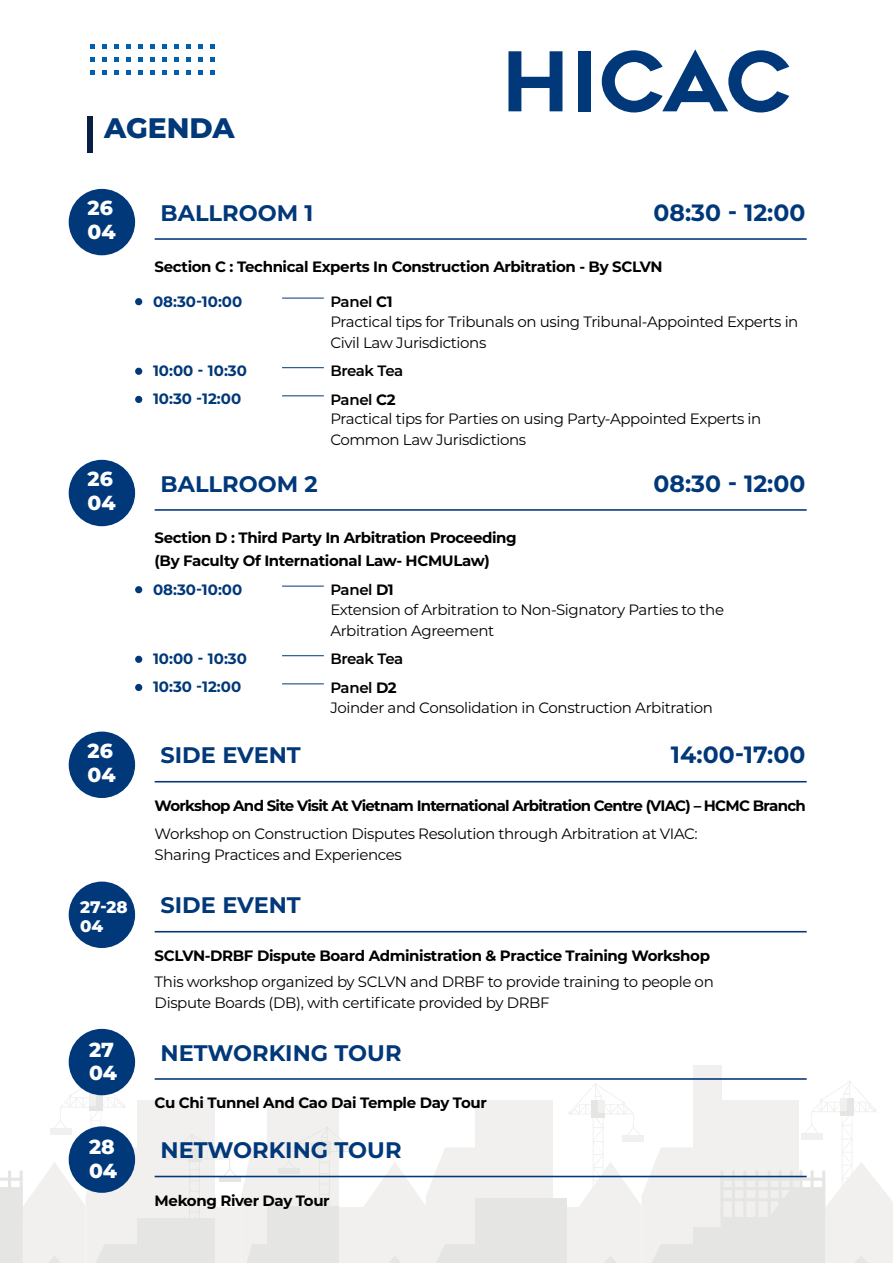
<style>
.page{position:relative;width:893px;height:1263px;background:#fff}
.page>*{position:absolute;margin:0;border:0;box-sizing:border-box;transform-origin:0 0}
.t1{font:82.2px "Renogare";letter-spacing:-.015em;color:#003879}
.t2{font:800 28.2px "Montserrat";color:#003879}
.t3{font:700 23.55px "Montserrat";color:#003879}
.t4{font:700 22.5px "Montserrat";color:#003879}
.t5{font:800 20.25px/23.9px "Montserrat";color:#fff}
.t6{font:800 16.65px/19.6px "Montserrat";color:#fff}
.t7{font:15px/21px "Montserrat";letter-spacing:-.025em;color:#000}
.t8{font:700 15px/22.5px "Montserrat";letter-spacing:-.025em;color:#000}
.t9{font:700 15px "Montserrat";letter-spacing:-.05em;color:#000}
.t10{font:700 15px "Montserrat";color:#003879}
.t11{font:600 15px "Montserrat";letter-spacing:-.03em;color:#000}
.s1{font-weight:700}
.s2{font-weight:600}
</style>
<div class="page">
<div style="left:137px;top:1100px;width:78px;height:163px;background:#f2f0ef"></div>
<div style="left:203px;top:1207px;width:38px;height:56px;background:#f2f0ef"></div>
<svg style="left:0;top:1077px;width:137px;height:186px"></svg>
<div style="left:137px;top:1218px;width:78px;height:45px;background:#e5e5e3"></div>
<svg style="left:241px;top:1147px;width:27px;height:116px"></svg>
<svg style="left:229px;top:1168px;width:8px;height:8px"></svg>
<svg style="left:231px;top:1177px;width:10px;height:4px"></svg>
<svg style="left:165px;top:1134px;width:66px;height:84px"></svg>
<div style="left:188px;top:1148px;width:13px;height:14px;background:#e5e5e3"></div>
<div style="left:475px;top:1100px;width:78px;height:163px;background:#f2f0ef"></div>
<div style="left:540px;top:1207px;width:39px;height:56px;background:#e9e7e4"></div>
<div style="left:693px;top:1066px;width:28px;height:197px;background:#f2f0ef"></div>
<div style="left:268px;top:1100px;width:71px;height:163px;background:#f2f0ef"></div>
<div style="left:328px;top:1207px;width:35px;height:56px;background:#f2f0ef"></div>
<div style="left:475px;top:1198px;width:91px;height:65px;background:#e5e5e3"></div>
<svg style="left:568px;top:1083px;width:125px;height:180px"></svg>
<svg style="left:720px;top:1080px;width:173px;height:183px"></svg>
<div style="left:693px;top:1228px;width:28px;height:35px;background:#e5e5e3"></div>
<div style="left:268px;top:1207px;width:71px;height:56px;background:#e5e5e3"></div>
<svg style="left:363px;top:1147px;width:115px;height:116px"></svg>
<div style="left:278px;top:1168px;width:22px;height:6px;background:#e5e5e3"></div>
<svg style="left:288px;top:1127px;width:66px;height:80px"></svg>
<div style="left:318px;top:1141px;width:13px;height:14px;background:#e5e5e3"></div>
<svg style="left:90px;top:44px;width:4px;height:5px"></svg>
<svg style="left:102px;top:44px;width:5px;height:5px"></svg>
<svg style="left:114px;top:44px;width:5px;height:5px"></svg>
<svg style="left:126px;top:44px;width:5px;height:5px"></svg>
<svg style="left:138px;top:44px;width:5px;height:5px"></svg>
<svg style="left:150px;top:44px;width:5px;height:5px"></svg>
<svg style="left:162px;top:44px;width:5px;height:5px"></svg>
<svg style="left:174px;top:44px;width:5px;height:5px"></svg>
<svg style="left:186px;top:44px;width:5px;height:5px"></svg>
<svg style="left:198px;top:44px;width:5px;height:5px"></svg>
<svg style="left:210px;top:44px;width:5px;height:5px"></svg>
<svg style="left:90px;top:57px;width:4px;height:5px"></svg>
<svg style="left:102px;top:57px;width:5px;height:5px"></svg>
<svg style="left:114px;top:57px;width:5px;height:5px"></svg>
<svg style="left:126px;top:57px;width:5px;height:5px"></svg>
<svg style="left:138px;top:57px;width:5px;height:5px"></svg>
<svg style="left:150px;top:57px;width:5px;height:5px"></svg>
<svg style="left:162px;top:57px;width:5px;height:5px"></svg>
<svg style="left:174px;top:57px;width:5px;height:5px"></svg>
<svg style="left:186px;top:57px;width:5px;height:5px"></svg>
<svg style="left:198px;top:57px;width:5px;height:5px"></svg>
<svg style="left:210px;top:57px;width:5px;height:5px"></svg>
<svg style="left:90px;top:71px;width:4px;height:4px"></svg>
<svg style="left:102px;top:71px;width:5px;height:4px"></svg>
<svg style="left:114px;top:71px;width:5px;height:4px"></svg>
<svg style="left:126px;top:71px;width:5px;height:4px"></svg>
<svg style="left:138px;top:71px;width:5px;height:4px"></svg>
<svg style="left:150px;top:71px;width:5px;height:4px"></svg>
<svg style="left:162px;top:71px;width:5px;height:4px"></svg>
<svg style="left:174px;top:71px;width:5px;height:4px"></svg>
<svg style="left:186px;top:71px;width:5px;height:4px"></svg>
<svg style="left:198px;top:71px;width:5px;height:4px"></svg>
<svg style="left:210px;top:71px;width:5px;height:4px"></svg>
<div style="left:69px;top:189px;width:66px;height:66px;background:#003879;border-radius:50%"></div>
<hr style="left:155px;top:238px;width:652px;height:2px;background:#003879">
<div style="left:135px;top:298px;width:7px;height:7px;background:#003879;border-radius:50%"></div>
<hr style="left:282px;top:298px;width:42px;height:1px;background:#003879">
<div style="left:135px;top:396px;width:7px;height:7px;background:#003879;border-radius:50%"></div>
<hr style="left:282px;top:396px;width:42px;height:1px;background:#003879">
<div style="left:135px;top:368px;width:7px;height:7px;background:#003879;border-radius:50%"></div>
<hr style="left:282px;top:367px;width:42px;height:1px;background:#003879">
<div style="left:69px;top:460px;width:66px;height:66px;background:#003879;border-radius:50%"></div>
<hr style="left:155px;top:509px;width:652px;height:2px;background:#003879">
<div style="left:135px;top:586px;width:7px;height:7px;background:#003879;border-radius:50%"></div>
<hr style="left:282px;top:586px;width:42px;height:1px;background:#003879">
<div style="left:135px;top:684px;width:7px;height:7px;background:#003879;border-radius:50%"></div>
<hr style="left:282px;top:684px;width:42px;height:1px;background:#003879">
<div style="left:135px;top:656px;width:7px;height:7px;background:#003879;border-radius:50%"></div>
<hr style="left:282px;top:655px;width:42px;height:1px;background:#003879">
<div style="left:69px;top:732px;width:66px;height:66px;background:#003879;border-radius:50%"></div>
<hr style="left:155px;top:781px;width:652px;height:1px;background:#003879">
<div style="left:69px;top:881px;width:66px;height:67px;background:#003879;border-radius:50%"></div>
<hr style="left:155px;top:931px;width:652px;height:1px;background:#003879">
<div style="left:69px;top:1029px;width:66px;height:66px;background:#003879;border-radius:50%"></div>
<hr style="left:155px;top:1078px;width:652px;height:2px;background:#003879">
<div style="left:87px;top:116px;width:6px;height:37px;background:#081f45"></div>
<div style="left:69px;top:1126px;width:66px;height:67px;background:#003879;border-radius:50%"></div>
<hr style="left:155px;top:1176px;width:652px;height:1px;background:#003879">
<h2 class="t2" style="left:104px;top:107px;width:132px">AGENDA</h2>
<h1 class="t1" style="left:502px;top:28px;width:291px">HICAC</h1>
<h3 class="t5" style="left:88px;top:195px;width:30px">26<br>04</h3>
<h3 class="t4" style="left:161px;top:196px;width:154px">BALLROOM 1</h3>
<h3 class="t3" style="left:654px;top:195px;width:153px">08:30 - 12:00</h3>
<p class="t8" style="left:155px;top:255px;width:509px">Section C : Technical Experts In Construction Arbitration - By SCLVN</p>
<p class="t11" style="left:330px;top:291px;width:64px">Panel <span class="s1">C1</span></p>
<p class="t10" style="left:153px;top:290px;width:91px">08:30-10:00</p>
<p class="t7" style="left:330px;top:310px;width:470px">Practical tips for Tribunals on using Tribunal-Appointed Experts in<br>Civil Law Jurisdictions</p>
<p class="t10" style="left:153px;top:360px;width:96px">10:00 - 10:30</p>
<p class="t11" style="left:330px;top:360px;width:74px">Break Tea</p>
<p class="t10" style="left:153px;top:388px;width:90px">10:30 -12:00</p>
<p class="t7" style="left:330px;top:388px;width:433px;line-height:20.4px"><span class="s2">Panel</span> <span class="s1">C2<br></span>Practical tips for Parties on using Party-Appointed Experts in<br>Common Law Jurisdictions</p>
<h3 class="t5" style="left:88px;top:466px;width:30px">26<br>04</h3>
<h3 class="t4" style="left:161px;top:467px;width:159px">BALLROOM 2</h3>
<h3 class="t3" style="left:654px;top:466px;width:153px">08:30 - 12:00</h3>
<p class="t8" style="left:155px;top:526px;width:364px">Section D : Third Party In Arbitration Proceeding (By Faculty Of International Law- HCMULaw)</p>
<p class="t11" style="left:330px;top:579px;width:65px">Panel <span class="s1">D1</span></p>
<p class="t10" style="left:153px;top:578px;width:91px">08:30-10:00</p>
<p class="t7" style="left:330px;top:598px;width:395px">Extension of Arbitration to Non-Signatory Parties to the<br>Arbitration Agreement</p>
<p class="t10" style="left:153px;top:648px;width:96px">10:00 - 10:30</p>
<p class="t11" style="left:330px;top:648px;width:74px">Break Tea</p>
<p class="t10" style="left:153px;top:676px;width:90px">10:30 -12:00</p>
<p class="t7" style="left:330px;top:677px;width:384px;line-height:20px"><span class="s2">Panel</span> <span class="s1">D2<br></span>Joinder and Consolidation in Construction Arbitration</p>
<h3 class="t5" style="left:88px;top:738px;width:30px">26<br>04</h3>
<h3 class="t4" style="left:161px;top:739px;width:142px">SIDE EVENT</h3>
<h3 class="t3" style="left:671px;top:738px;width:136px">14:00-17:00</h3>
<p class="t9" style="left:155px;top:795px;width:653px">Workshop And Site Visit At Vietnam International Arbitration Centre (VIAC) – HCMC Branch</p>
<p class="t7" style="left:155px;top:823px;width:545px">Workshop on Construction Disputes Resolution through Arbitration at VIAC:<br>Sharing Practices and Experiences</p>
<p class="t6" style="left:80px;top:896px;width:49px">27-28<br>04</p>
<h3 class="t4" style="left:161px;top:889px;width:142px">SIDE EVENT</h3>
<p class="t8" style="left:155px;top:944px;width:557px">SCLVN-DRBF Dispute Board Administration &amp; Practice Training Workshop</p>
<p class="t7" style="left:155px;top:971px;width:561px">This workshop organized by SCLVN and DRBF to provide training to people on<br>Dispute Boards (DB), with certificate provided by DRBF</p>
<h3 class="t5" style="left:89px;top:1036px;width:30px">27<br>04</h3>
<h3 class="t4" style="left:161px;top:1036px;width:242px">NETWORKING TOUR</h3>
<p class="t8" style="left:155px;top:1091px;width:334px">Cu Chi Tunnel And Cao Dai Temple Day Tour</p>
<h3 class="t5" style="left:89px;top:1134px;width:30px">28<br>04</h3>
<h3 class="t4" style="left:161px;top:1134px;width:242px">NETWORKING TOUR</h3>
<p class="t8" style="left:155px;top:1188px;width:177px">Mekong River Day Tour</p>
</div>
